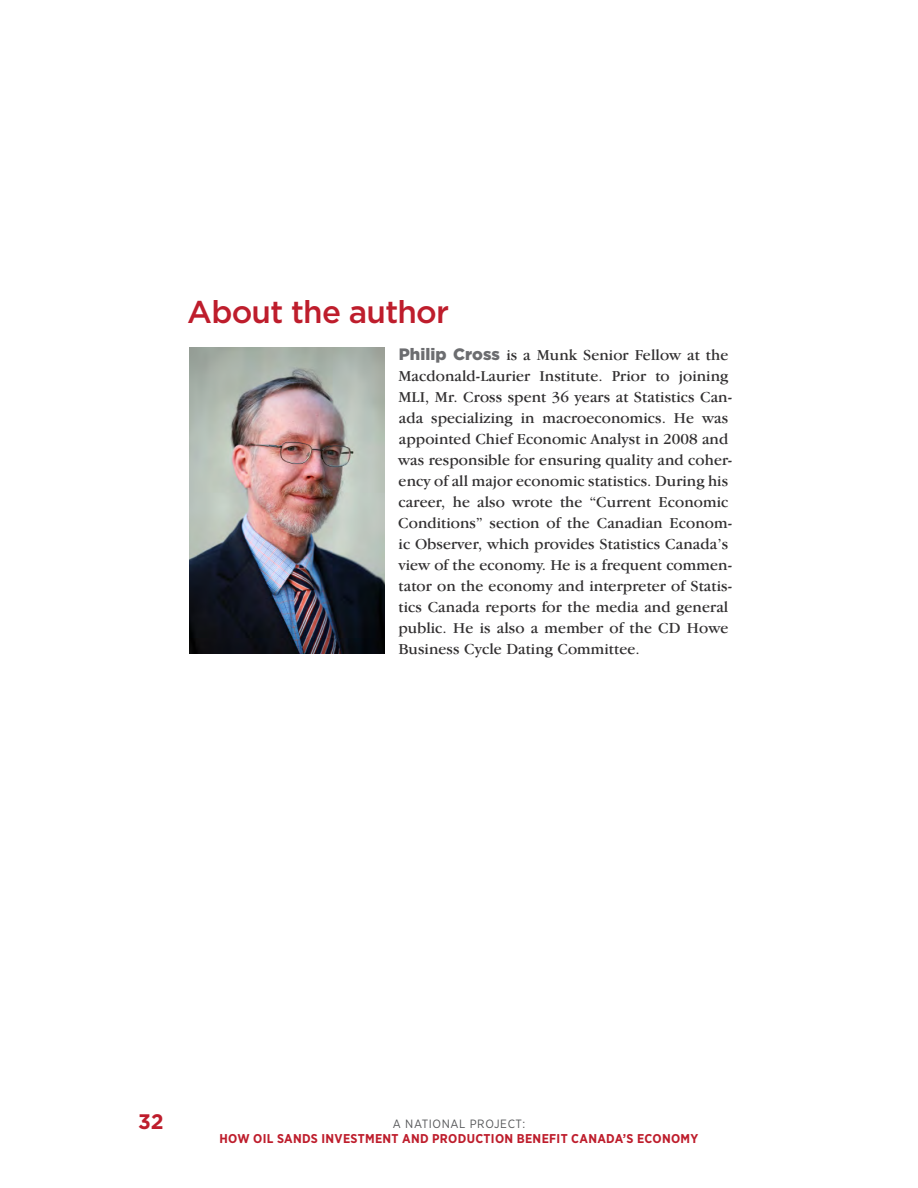
<style>
.page{position:relative;width:918px;height:1188px;background:#fff}
.page>*{position:absolute;margin:0;border:0;box-sizing:border-box;transform-origin:0 0}
.Heading{font:500 31.5px "Gotham";letter-spacing:-.025em;color:#be1d2c}
.t1{font:700 21px "Gotham";color:#be1d2c}
.Normal_Body_Text{font:15.75px/21px "Garamond IT Cby BT";letter-spacing:.005em;color:#312f30}
.t2{font:700 12.75px "Gotham Narrow";letter-spacing:.025em;color:#be1d2c}
.t3{font:12px "Gotham Narrow";letter-spacing:.05em;color:#57585a}
.s1{font-family:"Gotham";font-weight:900;font-size:16.5px;color:#6c6d70}
</style>
<div class="page">
<img style="left:189px;top:348px;width:195px;height:306px">
<p class="Heading" style="left:187px;top:294px;width:263px">About the author</p>
<p class="Normal_Body_Text" style="left:398px;top:344px;width:335px"><span class="s1">Philip Cross</span> is a Munk Senior Fellow at the Macdonald-Laurier Institute. Prior to joining MLI, Mr. Cross spent 36 years at Statistics Can&shy;ada specializing in macroeconomics. He was appointed Chief Economic Analyst in 2008 and was responsible for ensuring quality and coher&shy;ency of all major economic statistics. During his career, he also wrote the “Current Economic Conditions” section of the Canadian Econom&shy;ic Observer, which provides Statistics Canada’s view of the economy. He is a frequent commen&shy;tator on the economy and interpreter of Statis&shy;tics Canada reports for the media and general public. He is also a member of the CD Howe Business Cycle Dating Committee.</p>
<h2 class="t1" style="left:138px;top:1110px;width:27px">32</h2>
<p class="t3" style="left:393px;top:1116px;width:134px">A NATIONAL PROJECT:</p>
<p class="t2" style="left:220px;top:1130px;width:480px">HOW OIL SANDS INVESTMENT AND PRODUCTION BENEFIT CANADA’S ECONOMY</p>
</div>
